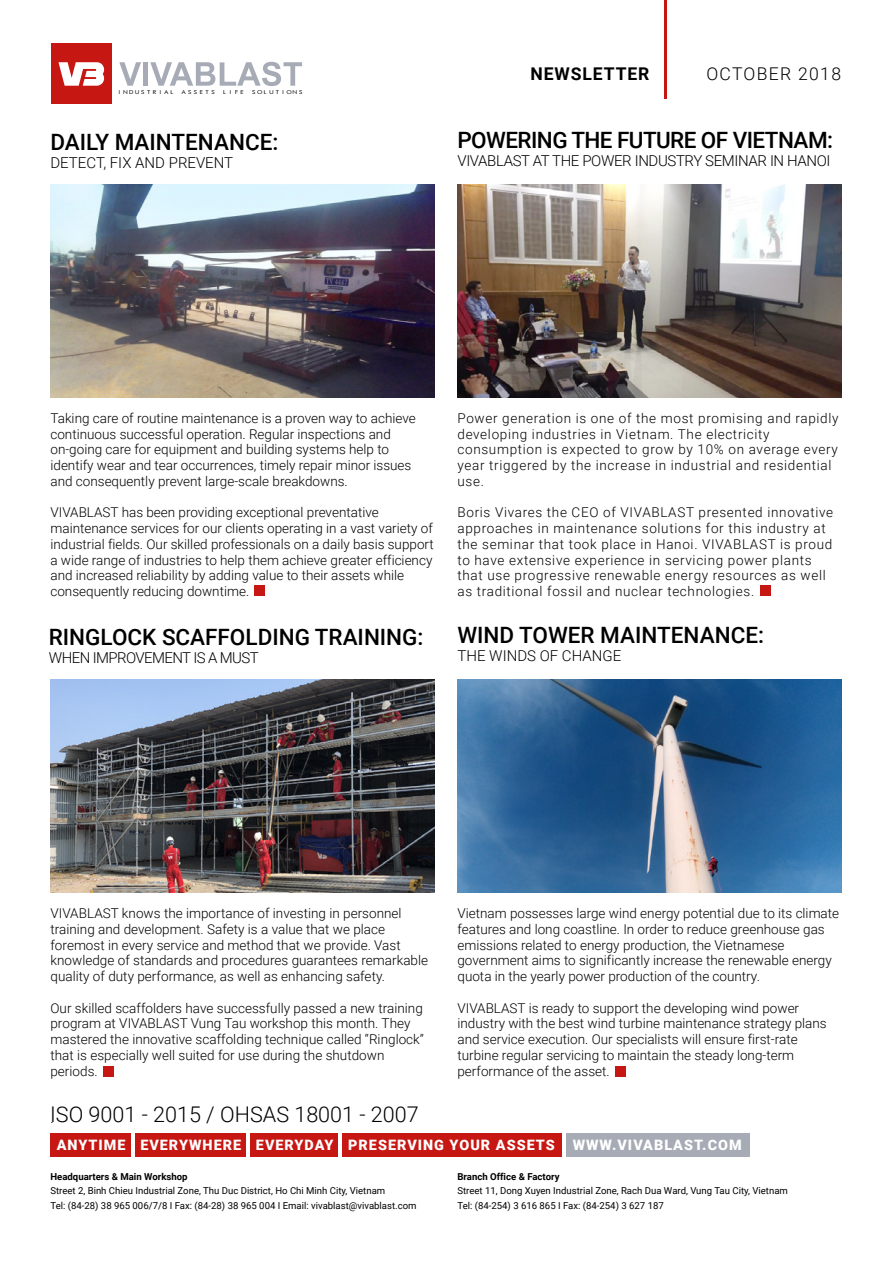
<style>
.page{position:relative;width:893px;height:1263px;background:#fff}
.page>*{position:absolute;margin:0;border:0;box-sizing:border-box;transform-origin:0 0}
.t1{font:500 22.5px "Roboto";color:#000}
.t2{font:500 22.5px "Roboto";letter-spacing:-.025em;color:#000}
.t3{font:300 21.6px "Roboto";color:#000}
.t4{font:300 17.55px "Roboto";letter-spacing:.075em;color:#000}
.t5{font:700 17.55px "Roboto";letter-spacing:.05em;color:#000}
.t6{font:300 15px "Roboto";letter-spacing:-.025em;color:#000}
.t7{font:300 15px "Roboto";color:#000}
.t8{font:900 14.4px "Roboto";letter-spacing:.07em;color:#fff}
.t9{font:300 13.5px/15.8px "Roboto";color:#000}
.t10{font:300 13.5px/15.8px "Roboto";letter-spacing:.05em;color:#000}
.t11{font:9.6px/14.4px "Roboto";color:#000}
.t12{font:700 9.6px "Roboto";color:#000}
.t13{font:5.25px "Futurist Fixed Width";letter-spacing:-.025em;color:#000;scale:1.15 1}
</style>
<div class="page">
<img style="left:50px;top:185px;width:385px;height:212px">
<img style="left:50px;top:680px;width:385px;height:212px">
<img style="left:457px;top:185px;width:385px;height:212px">
<img style="left:457px;top:680px;width:385px;height:212px">
<div style="left:51px;top:44px;width:61px;height:60px;background:#c71712"></div>
<svg style="left:119px;top:62px;width:22px;height:24px"></svg>
<svg style="left:150px;top:62px;width:152px;height:24px"></svg>
<div style="left:143px;top:62px;width:5px;height:24px;background:#a6abb5"></div>
<svg style="left:59px;top:62px;width:45px;height:24px"></svg>
<hr style="left:664px;top:0;width:3px;height:99px;background:#c71712">
<div style="left:254px;top:585px;width:11px;height:11px;background:#c71712"></div>
<div style="left:760px;top:585px;width:11px;height:11px;background:#c71712"></div>
<div style="left:103px;top:1066px;width:11px;height:11px;background:#c71712"></div>
<div style="left:615px;top:1066px;width:11px;height:11px;background:#c71712"></div>
<div style="left:50px;top:1132px;width:512px;height:24px;background:#c71712"></div>
<div style="left:566px;top:1132px;width:183px;height:24px;background:#a6abb5"></div>
<hr style="left:132px;top:1123px;width:3px;height:42px;background:#fff">
<hr style="left:247px;top:1123px;width:3px;height:42px;background:#fff">
<hr style="left:338px;top:1123px;width:3px;height:42px;background:#fff">
<p class="t13" style="left:117px;top:88px;width:164px">INDUSTRIAL ASSETS LIFE SOLUTIONS</p>
<h1 class="t1" style="left:50px;top:126px;width:229px">DAILY MAINTENANCE:</h1>
<p class="t7" style="left:50px;top:152px;width:184px">DETECT, FIX AND PREVENT</p>
<p class="t5" style="left:531px;top:62px;width:120px">NEWSLETTER</p>
<p class="t4" style="left:706px;top:62px;width:136px">OCTOBER 2018</p>
<h1 class="t2" style="left:457px;top:124px;width:377px">POWERING THE FUTURE OF VIETNAM:</h1>
<p class="t6" style="left:457px;top:150px;width:375px">VIVABLAST AT THE POWER INDUSTRY SEMINAR IN HANOI</p>
<p class="t9" style="left:50px;top:410px;width:367px">Taking care of routine maintenance is a proven way to achieve continuous successful operation. Regular inspections and on-going care for equipment and building systems help to identify wear and tear occurrences, timely repair minor issues and consequently prevent large-scale breakdowns.</p>
<p class="t9" style="left:50px;top:504px;width:385px">VIVABLAST has been providing exceptional preventative maintenance services for our clients operating in a vast variety of industrial fields. Our skilled professionals on a daily basis support a wide range of industries to help them achieve greater efficiency and increased reliability by adding value to their assets while consequently reducing downtime.</p>
<h1 class="t1" style="left:49px;top:621px;width:376px">RINGLOCK SCAFFOLDING TRAINING:</h1>
<p class="t6" style="left:49px;top:647px;width:211px">WHEN IMPROVEMENT IS A MUST</p>
<p class="t10" style="left:457px;top:410px;width:383px">Power generation is one of the most promising and rapidly developing industries in Vietnam. The electricity consumption is expected to grow by 10% on average every year triggered by the increase in industrial and residential use.</p>
<p class="t10" style="left:457px;top:504px;width:377px">Boris Vivares the CEO of VIVABLAST presented innovative approaches in maintenance solutions for this industry at the seminar that took place in Hanoi. VIVABLAST is proud to have extensive experience in servicing power plants that use progressive renewable energy resources as well as traditional fossil and nuclear technologies.</p>
<h1 class="t1" style="left:457px;top:619px;width:308px">WIND TOWER MAINTENANCE:</h1>
<p class="t7" style="left:457px;top:645px;width:165px">THE WINDS OF CHANGE</p>
<p class="t9" style="left:50px;top:905px;width:379px">VIVABLAST knows the importance of investing in personnel training and development. Safety is a value that we place foremost in every service and method that we provide. Vast knowledge of standards and procedures guarantees remarkable quality of duty performance, as well as enhancing safety.</p>
<p class="t9" style="left:50px;top:999px;width:375px">Our skilled scaffolders have successfully passed a new training program at VIVABLAST Vung Tau workshop this month. They mastered the innovative scaffolding technique called “Ringlock” that is especially well suited for use during the shutdown periods.</p>
<p class="t9" style="left:457px;top:905px;width:383px">Vietnam possesses large wind energy potential due to its climate features and long coastline. In order to reduce greenhouse gas emissions related to energy production, the Vietnamese government aims to significantly increase the renewable energy quota in the yearly power production of the country.</p>
<p class="t9" style="left:457px;top:999px;width:371px">VIVABLAST is ready to support the developing wind power industry with the best wind turbine maintenance strategy plans and service execution. Our specialists will ensure first-rate turbine regular servicing to maintain the steady long-term performance of the asset.</p>
<h2 class="t3" style="left:50px;top:1099px;width:370px">ISO 9001 - 2015 / OHSAS 18001 - 2007</h2>
<p class="t8" style="left:57px;top:1135px;width:686px">ANYTIME EVERYWHERE EVERYDAY PRESERVING YOUR ASSETS WWW.VIVABLAST.COM</p>
<p class="t9" style="left:50px;top:1109px;width:5px">.</p>
<p class="t12" style="left:50px;top:1170px;width:139px">Headquarters &amp; Main Workshop</p>
<p class="t11" style="left:50px;top:1183px;width:368px">Street 2, Binh Chieu Industrial Zone, Thu Duc District, Ho Chi Minh City, Vietnam<br>Tel: (84-28) 38 965 006/7/8 I Fax: (84-28) 38 965 004 I Email: vivablast@vivablast.com</p>
<p class="t12" style="left:457px;top:1170px;width:104px">Branch Office &amp; Factory</p>
<p class="t11" style="left:457px;top:1183px;width:332px">Street 11, Dong Xuyen Industrial Zone, Rach Dua Ward, Vung Tau City, Vietnam<br>Tel: (84-254) 3 616 865 I Fax: (84-254) 3 627 187</p>
</div>
